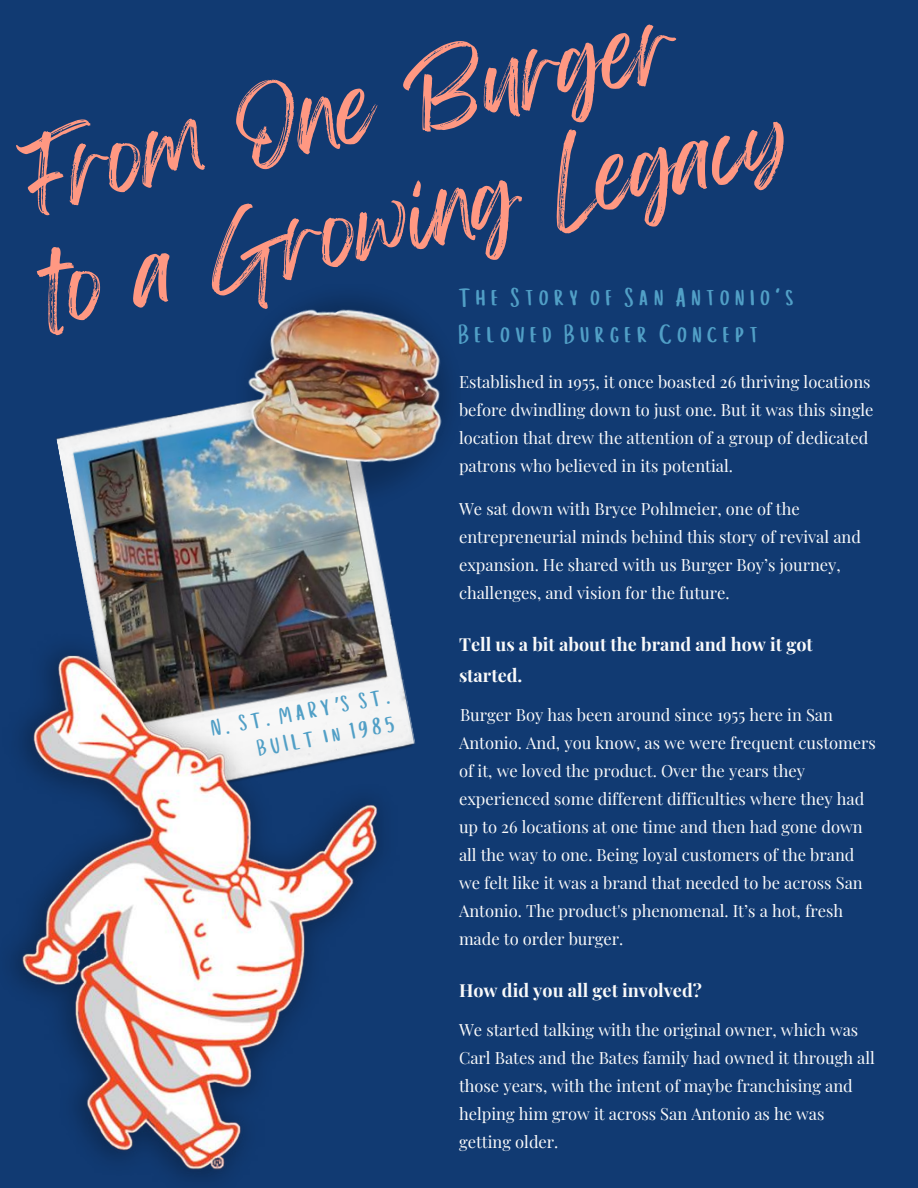
<style>
.page{position:relative;width:918px;height:1188px;background:#113a72}
.page>*{position:absolute;margin:0;border:0;box-sizing:border-box;transform-origin:0 0}
.t1{font:84px/117.1px "Feeling Passionate";color:#ff9882}
.t2{font:27px/37.2px "Cup Cakes";color:#519fc6}
.t3{font:22.5px/27.9px "Cup Cakes";color:#519fc6;text-align:right}
.t4{font:700 18px/30.5px "Playfair Display";color:#fafafa}
.t5{font:16.5px/28px "Playfair Display";color:#fafafa}
.s1{font-family:"Noto Sans Gurmukhi"}
</style>
<div class="page">
<img style="left:56px;top:403px;width:325px;height:159px">
<img style="left:13px;top:562px;width:402px;height:618px">
<img style="left:236px;top:476px;width:168px;height:31px">
<img style="left:236px;top:298px;width:211px;height:178px">
<h1 class="t1" style="left:12px;top:124px;width:758px;rotate:-12deg">From One Burger<br>to a Growing Legacy</h1>
<p class="t5" style="left:459px;top:367px;width:416px">Established in 1955, it once boasted 26 thriving locations before dwindling down to just one. But it was this single location that drew the attention of a group of dedicated patrons who believed in its potential.</p>
<p class="t5" style="left:459px;top:494px;width:404px">We sat down with Bryce Pohlmeier, one of the entrepreneurial minds behind this story of revival and expansion. He shared with us Burger Boy’s journey, challenges, and vision for the future.</p>
<p class="t4" style="left:459px;top:628px;width:355px">Tell us a bit about the brand and how it got started.</p>
<p class="t5" style="left:459px;top:700px;width:419px">Burger Boy has been around since 1955 here in San Antonio. And, you know, as we were frequent customers of it, we loved the product. Over the years they experienced some different difficulties where they had up to 26 locations at one time and then had gone down all the way to one. Being loyal customers of the brand we felt like it was a brand that needed to be across San Antonio. The product's phenomenal. It’s a hot, fresh made to order burger.</p>
<p class="t4" style="left:459px;top:974px;width:244px">How did you all get involved?</p>
<p class="t5" style="left:459px;top:1015px;width:417px">We started talking with the original owner, which was Carl Bates and the Bates family had owned it through all those years, with the intent of maybe franchising and helping him grow it across San Antonio as he was getting older.</p>
<h2 class="t2" style="left:459px;top:281px;width:342px">The Story of San Antonio's<br>Beloved Burger Concept</h2>
<h3 class="t3" style="left:210px;top:715px;width:187px;rotate:-10deg">N. ST. MARY<span class="s1">’</span>S ST.<br>BUILT in 1985</h3>
</div>
